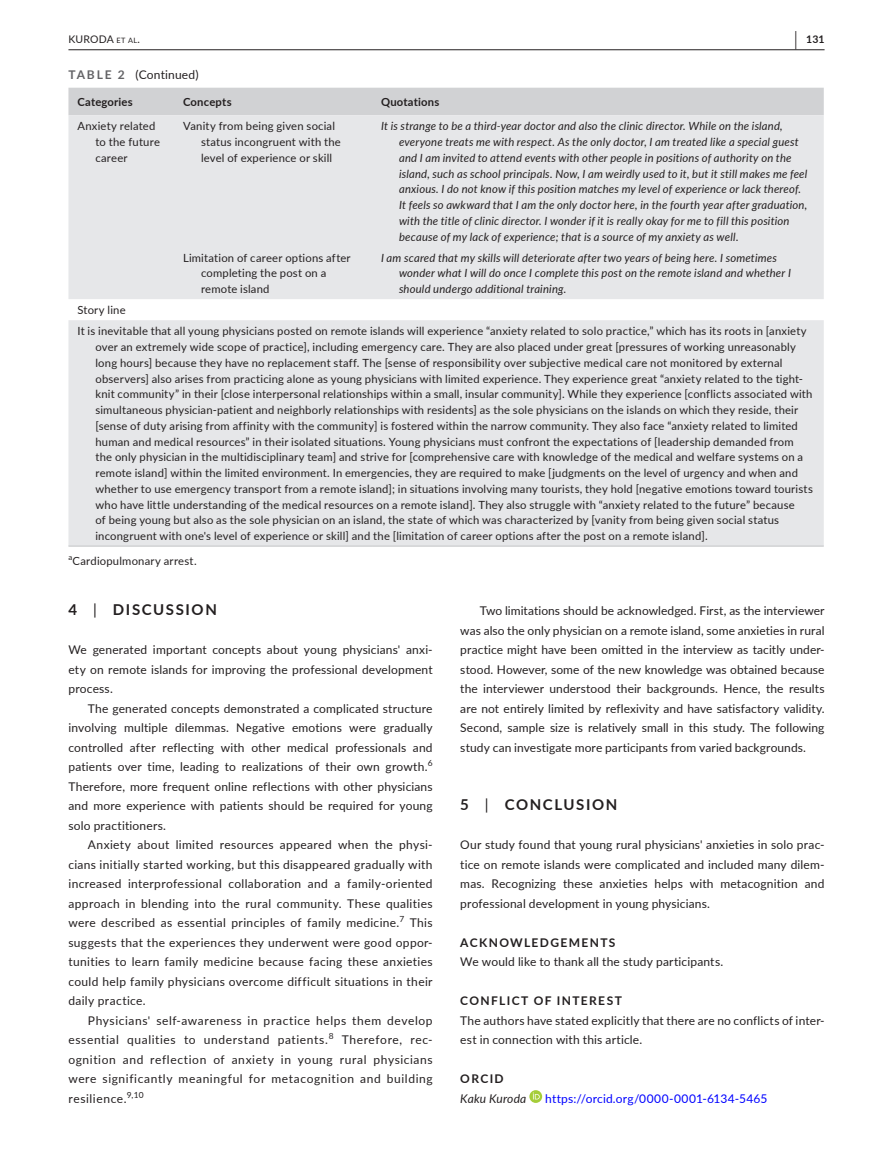
<style>
.page{position:relative;width:893px;height:1174px;background:#fff}
.page>*{position:absolute;margin:0;border:0;box-sizing:border-box;transform-origin:0 0}
.t1{font:700 15px "Lato";letter-spacing:.11em;color:#231f20}
.t2{font:12px/19.5px "Lato";letter-spacing:.015em;color:#231f20;text-align:justify}
.t3{font:700 12px "Lato";letter-spacing:.115em;color:#231f20}
.t4{font:12px "Lato";letter-spacing:.015em;color:#00f}
.t5{font:italic 12px "Lato";letter-spacing:.015em;color:#231f20}
.t6{font:11.25px/15.8px "Lato";letter-spacing:.015em;color:#231f20}
.t7{font:italic 11.25px/15.8px "Lato";letter-spacing:.015em;color:#231f20}
.t8{font:700 11.25px "Lato";letter-spacing:.015em;color:#231f20}
.t9{font:10.5px "Lato";letter-spacing:.02em;color:#231f20}
.t10{font:700 10.5px "Lato";color:#231f20}
.t11{font:8.4px "Lato";color:#231f20}
.t12{font:7.8px "Lato";color:#231f20}
.s1{font-size:7.35px}
.s2{font-size:19.5px}
.s3{font-weight:700;color:#636366}
.s4{font-style:normal}
.s5{font-weight:400}
</style>
<div class="page">
<hr style="left:68px;top:49px;width:756px;height:1px;background:#231f20">
<svg style="left:529px;top:1090px;width:13px;height:12px"></svg>
<svg style="left:533px;top:1092px;width:7px;height:7px"></svg>
<div style="left:68px;top:88px;width:756px;height:27px;background:#d1d2d4"></div>
<svg style="left:68px;top:115px;width:756px;height:430px;background:#e7e8ea"></svg>
<hr style="left:68px;top:545px;width:106px;height:2px;background:#d1d2d4">
<hr style="left:174px;top:545px;width:198px;height:2px;background:#d1d2d4">
<hr style="left:372px;top:545px;width:452px;height:2px;background:#d1d2d4">
<p class="t9" style="left:68px;top:31px;width:73px">KURODA <span class="s1">et al</span>.</p>
<p class="t10" style="left:795px;top:31px;width:31px"><span class="s2">|</span> 131</p>
<p class="t2" style="left:68px;top:64px;width:132px"><span class="s3">TABLE 2</span> (Continued)</p>
<p class="t8" style="left:77px;top:94px;width:57px">Categories</p>
<p class="t8" style="left:183px;top:94px;width:50px">Concepts</p>
<p class="t8" style="left:381px;top:94px;width:60px">Quotations</p>
<p class="t6" style="left:95px;top:118px;width:66px;text-indent:-18px">Anxiety related to the future career</p>
<p class="t6" style="left:201px;top:118px;width:141px;text-indent:-18px">Vanity from being given social status incongruent with the level of experience or skill</p>
<p class="t7" style="left:399px;top:118px;width:410px;text-indent:-18px">It is strange to be a third-year doctor and also the clinic director. While on the island, everyone treats me with respect. As the only doctor, I am treated like a special guest and I am invited to attend events with other people in positions of authority on the island, such as school principals. Now, I am weirdly used to it, but it still makes me feel anxious. I do not know if this position matches my level of experience or lack thereof.<br>It feels so awkward that I am the only doctor here, in the fourth year after graduation, with the title of clinic director. I wonder if it is really okay for me to fill this position because of my lack of experience; that is a source of my anxiety as well<span class="s4">.</span></p>
<p class="t6" style="left:201px;top:249px;width:151px;text-indent:-18px">Limitation of career options after completing the post on a remote island</p>
<p class="t7" style="left:399px;top:249px;width:393px;text-indent:-18px">I am scared that my skills will deteriorate after two years of being here. I sometimes wonder what I will do once I complete this post on the remote island and whether I should undergo additional training<span class="s4">.</span></p>
<p class="t6" style="left:77px;top:299px;width:731px;line-height:21px">Story line<br>It is inevitable that all young physicians posted on remote islands will experience “anxiety related to solo practice,” which has its roots in [anxiety</p>
<p class="t6" style="left:95px;top:338px;width:719px">over an extremely wide scope of practice], including emergency care. They are also placed under great [pressures of working unreasonably long hours] because they have no replacement staff. The [sense of responsibility over subjective medical care not monitored by external observers] also arises from practicing alone as young physicians with limited experience. They experience great “anxiety related to the tight&shy;knit community” in their [close interpersonal relationships within a small, insular community]. While they experience [conflicts associated with simultaneous physician-patient and neighborly relationships with residents] as the sole physicians on the islands on which they reside, their [sense of duty arising from affinity with the community] is fostered within the narrow community. They also face “anxiety related to limited human and medical resources” in their isolated situations. Young physicians must confront the expectations of [leadership demanded from the only physician in the multidisciplinary team] and strive for [comprehensive care with knowledge of the medical and welfare systems on a remote island] within the limited environment. In emergencies, they are required to make [judgments on the level of urgency and when and whether to use emergency transport from a remote island]; in situations involving many tourists, they hold [negative emotions toward tourists who have little understanding of the medical resources on a remote island]. They also struggle with “anxiety related to the future” because<br>of being young but also as the sole physician on an island, the state of which was characterized by [vanity from being given social status incongruent with one's level of experience or skill] and the [limitation of career options after the post on a remote island].</p>
<p class="t12" style="left:68px;top:551px;width:5px">a</p>
<p class="t6" style="left:73px;top:552px;width:126px">Cardiopulmonary arrest.</p>
<p class="t1" style="left:68px;top:599px;width:150px">4 <span class="s5">|</span> DISCUSSION</p>
<p class="t2" style="left:68px;top:639px;width:366px">We generated important concepts about young physicians' anxi&shy;ety on remote islands for improving the professional development process.</p>
<p class="t2" style="left:68px;top:698px;width:366px;text-indent:20px">The generated concepts demonstrated a complicated structure involving multiple dilemmas. Negative emotions were gradually controlled after reflecting with other medical professionals and patients over time, leading to realizations of their own growth.</p>
<p class="t11" style="left:428px;top:757px;width:6px">6</p>
<p class="t2" style="left:68px;top:776px;width:366px">Therefore, more frequent online reflections with other physicians and more experience with patients should be required for young solo practitioners.</p>
<p class="t2" style="left:68px;top:834px;width:366px;text-indent:20px">Anxiety about limited resources appeared when the physi&shy;cians initially started working, but this disappeared gradually with increased interprofessional collaboration and a family-oriented approach in blending into the rural community. These qualities were described as essential principles of family medicine.<sup>7</sup> This suggests that the experiences they underwent were good oppor&shy;tunities to learn family medicine because facing these anxieties could help family physicians overcome difficult situations in their daily practice.</p>
<p class="t2" style="left:68px;top:1010px;width:366px;text-indent:20px">Physicians' self-awareness in practice helps them develop essential qualities to understand patients.<sup>8</sup> Therefore, rec&shy;ognition and reflection of anxiety in young rural physicians were significantly meaningful for metacognition and building resilience.<sup>9,10</sup></p>
<p class="t2" style="left:460px;top:600px;width:366px;text-indent:20px">Two limitations should be acknowledged. First, as the interviewer was also the only physician on a remote island, some anxieties in rural practice might have been omitted in the interview as tacitly under&shy;stood. However, some of the new knowledge was obtained because the interviewer understood their backgrounds. Hence, the results are not entirely limited by reflexivity and have satisfactory validity.<br>Second, sample size is relatively small in this study. The following study can investigate more participants from varied backgrounds.</p>
<p class="t1" style="left:460px;top:794px;width:159px">5 <span class="s5">|</span> CONCLUSION</p>
<p class="t2" style="left:460px;top:834px;width:366px">Our study found that young rural physicians' anxieties in solo prac&shy;tice on remote islands were complicated and included many dilem&shy;mas. Recognizing these anxieties helps with metacognition and professional development in young physicians.</p>
<p class="t3" style="left:460px;top:933px;width:157px">ACKNOWLEDGEMENTS</p>
<p class="t2" style="left:460px;top:951px;width:264px">We would like to thank all the study participants.</p>
<p class="t3" style="left:460px;top:992px;width:163px">CONFLICT OF INTEREST</p>
<p class="t2" style="left:460px;top:1010px;width:366px">The authors have stated explicitly that there are no conflicts of inter&shy;est in connection with this article.</p>
<p class="t3" style="left:460px;top:1070px;width:45px">ORCID</p>
<p class="t5" style="left:460px;top:1090px;width:68px">Kaku Kuroda</p>
<p class="t4" style="left:545px;top:1090px;width:224px">https://orcid.org/0000-0001-6134-5465</p>
</div>
